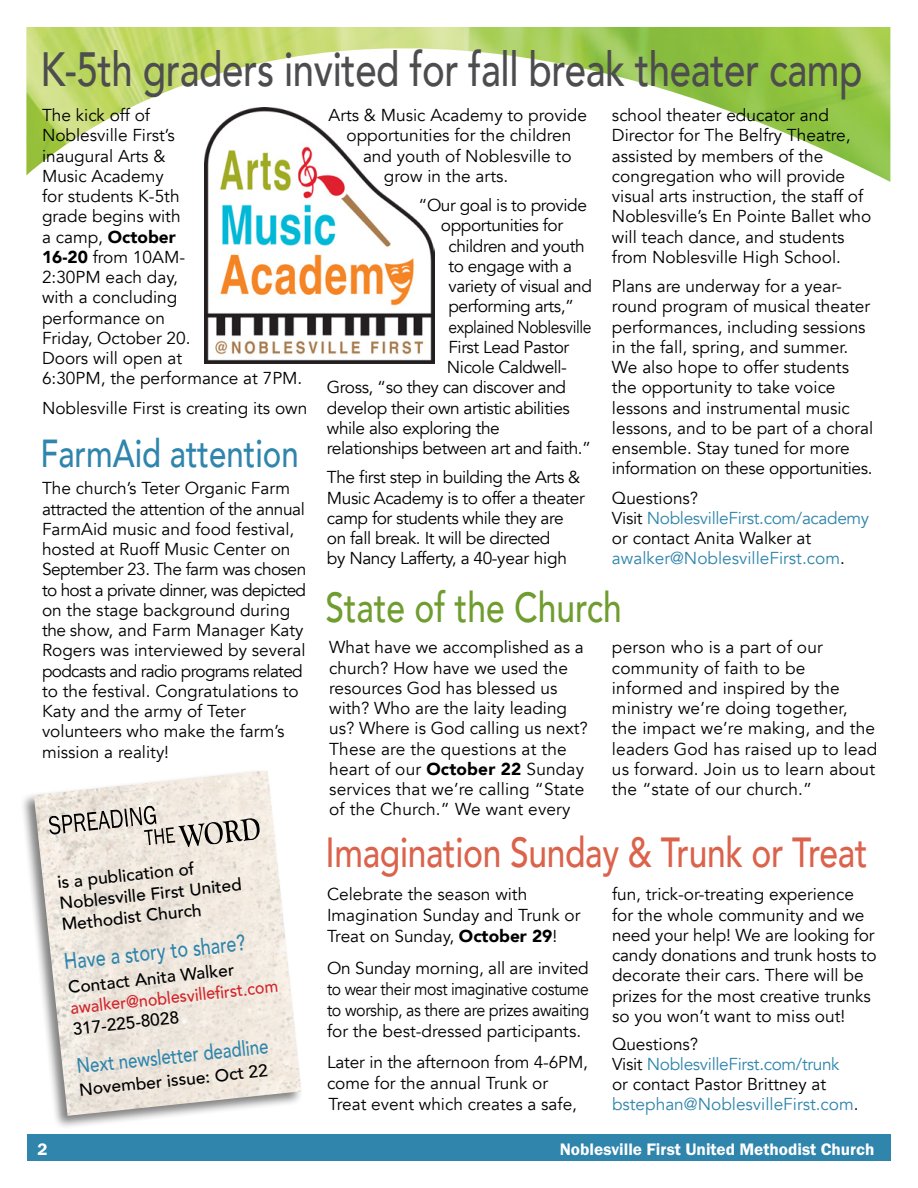
<style>
.page{position:relative;width:918px;height:1188px;background:#fff}
.page>*{position:absolute;margin:0;border:0;box-sizing:border-box;transform-origin:0 0}
.t1{font:500 48px "Avenir";letter-spacing:-.01em;color:#4d4d4f;scale:.8 1}
.t2{font:500 42px "Avenir";letter-spacing:-.01em;color:#db634b;scale:.8 1}
.t3{font:500 42px "Avenir";color:#6f9d2f;scale:.8 1}
.t4{font:500 39px "Avenir";color:#2f85ac;scale:.8 1}
.t5{font:500 22.5px "Avenir";color:#2f85ac;scale:.8 1}
.t6{font:500 21px "Avenir";color:#2f85ac;scale:.8 1}
.t7{font:17.25px/20.2px "Avenir";color:#000}
.t8{font:17.25px/20.2px "Avenir";letter-spacing:-.025em;color:#000}
.t9{font:17.25px/20.2px "Avenir";color:#2f85ac}
.t10{font:500 17.25px/21px "Avenir";color:#000}
.t11{font:600 17.25px "Franklin Gothic FS";color:#fff}
.t12{font:500 17.25px "Avenir";color:#d2232a;scale:.93 1}
.t13{font:17.25px "Avenir";letter-spacing:-.025em;color:#000;scale:.91 1}
.s1{font-weight:900}
.s2{color:#000}
</style>
<div class="page">
<div style="left:27px;top:1134px;width:864px;height:27px;background:#2f85ac"></div>
<img style="left:26px;top:27px;width:864px;height:155px">
<div style="left:20px;top:769px;width:283px;height:361px;background:#000;opacity:.5"></div>
<img style="left:34px;top:771px;width:267px;height:345px">
<svg style="left:49px;top:805px;width:211px;height:42px;background:#c9c3bb"></svg>
<img style="left:205px;top:107px;width:230px;height:257px">
<h1 class="t1" style="left:40px;top:27px;width:1029px">K-5th graders invited for fall break theater camp</h1>
<p class="t7" style="left:42px;top:105px;width:262px">The kick off of<br>Noblesville First’s<br>inaugural Arts &amp;<br>Music Academy<br>for students K-5th<br>grade begins with<br>a camp, <span class="s1">October<br>16-20</span> from 10AM-<br>2:30PM each day,<br>with a concluding<br>performance on<br>Friday, October 20.<br>Doors will open at<br>6:30PM, the performance at 7PM.</p>
<p class="t7" style="left:42px;top:398px;width:267px">Noblesville First is creating its own</p>
<p class="t7" style="left:612px;top:105px;width:261px">school theater educator and<br>Director for The Belfry Theatre, assisted by members of the congregation who will provide visual arts instruction, the staff of<br>Noblesville’s En Pointe Ballet who will teach dance, and students from Noblesville High School.</p>
<p class="t7" style="left:612px;top:276px;width:263px">Plans are underway for a year&shy;round program of musical theater performances, including sessions in the fall, spring, and summer.<br>We also hope to offer students the opportunity to take voice lessons and instrumental music lessons, and to be part of a choral ensemble. Stay tuned for more information on these opportunities.</p>
<p class="t9" style="left:612px;top:488px;width:259px"><span class="s2">Questions?<br>Visit</span> NoblesvilleFirst.com/academy <span class="s2">or contact Anita Walker at </span>awalker@NoblesvilleFirst.com<span class="s2">.</span></p>
<p class="t7" style="left:329px;top:105px;width:260px">Arts &amp; Music Academy to provide</p>
<p class="t7" style="left:346px;top:126px;width:226px">opportunities for the children</p>
<p class="t7" style="left:363px;top:146px;width:210px">and youth of Noblesville to</p>
<p class="t7" style="left:384px;top:166px;width:126px">grow in the arts.</p>
<p class="t8" style="left:418px;top:195px;width:170px">“Our goal is to provide</p>
<p class="t8" style="left:441px;top:216px;width:124px">opportunities for</p>
<p class="t8" style="left:448px;top:236px;width:138px">children and youth</p>
<p class="t8" style="left:448px;top:256px;width:125px">to engage with a</p>
<p class="t8" style="left:448px;top:276px;width:145px">variety of visual and</p>
<p class="t8" style="left:448px;top:297px;width:127px">performing arts,”</p>
<p class="t13" style="left:448px;top:316px;width:159px">explained Noblesville</p>
<p class="t8" style="left:448px;top:337px;width:122px">First Lead Pastor</p>
<p class="t8" style="left:447px;top:357px;width:122px">Nicole Caldwell-</p>
<p class="t8" style="left:327px;top:378px;width:241px">Gross, “so they can discover and</p>
<p class="t8" style="left:327px;top:398px;width:244px">develop their own artistic abilities</p>
<p class="t8" style="left:327px;top:418px;width:174px">while also exploring the</p>
<p class="t8" style="left:327px;top:438px;width:266px">relationships between art and faith.”</p>
<p class="t8" style="left:327px;top:468px;width:259px">The first step in building the Arts &amp; Music Academy is to offer a theater camp for students while they are on fall break. It will be directed<br>by Nancy Lafferty, a 40-year high</p>
<h3 class="t4" style="left:40px;top:419px;width:324px">FarmAid attention</h3>
<p class="t7" style="left:42px;top:479px;width:266px">The church’s Teter Organic Farm attracted the attention of the annual<br>FarmAid music and food festival, hosted at Ruoff Music Center on<br>September 23. The farm was chosen to host a private dinner, was depicted on the stage background during the show, and Farm Manager Katy<br>Rogers was interviewed by several podcasts and radio programs related to the festival. Congratulations to<br>Katy and the army of Teter volunteers who make the farm’s mission a reality!</p>
<h2 class="t3" style="left:326px;top:571px;width:372px">State of the Church</h2>
<p class="t7" style="left:329px;top:638px;width:260px">What have we accomplished as a church? How have we used the resources God has blessed us with? Who are the laity leading us? Where is God calling us next?<br>These are the questions at the heart of our <span class="s1">October 22</span> Sunday services that we’re calling “State of the Church.” We want every</p>
<p class="t7" style="left:612px;top:638px;width:267px">person who is a part of our community of faith to be informed and inspired by the ministry we’re doing together,<br>the impact we’re making, and the leaders God has raised up to lead us forward. Join us to learn about the “state of our church.”</p>
<p class="t10" style="left:56px;top:871px;width:184px;rotate:-6deg">is a publication of<br>Noblesville First United<br>Methodist Church</p>
<h3 class="t5" style="left:62px;top:942px;width:229px;rotate:-6deg">Have a story to share?</h3>
<p class="t10" style="left:67px;top:976px;width:168px;rotate:-6deg">Contact Anita Walker</p>
<p class="t12" style="left:69px;top:993px;width:226px;rotate:-6deg">awalker@noblesvillefi rst.com</p>
<p class="t10" style="left:72px;top:1017px;width:108px;rotate:-6deg">317-225-8028</p>
<p class="t6" style="left:75px;top:1048px;width:242px;rotate:-6deg">Next newsletter deadline</p>
<p class="t10" style="left:78px;top:1078px;width:191px;rotate:-6deg">November issue: Oct 22</p>
<h2 class="t2" style="left:326px;top:816px;width:679px">Imagination Sunday &amp; Trunk or Treat</h2>
<p class="t7" style="left:327px;top:884px;width:255px;line-height:21px">Celebrate the season with<br>Imagination Sunday and Trunk or<br>Treat on Sunday, <span class="s1">October 29</span>!</p>
<p class="t7" style="left:327px;top:958px;width:264px;line-height:21px;text-align:justify">On Sunday morning, all are invited to wear their most imaginative costume to worship, as there are prizes awaiting for the best-dressed participants.</p>
<p class="t7" style="left:327px;top:1052px;width:263px;line-height:21px">Later in the afternoon from 4-6PM, come for the annual Trunk or<br>Treat event which creates a safe,</p>
<p class="t7" style="left:612px;top:885px;width:266px">fun, trick-or-treating experience for the whole community and we need your help! We are looking for candy donations and trunk hosts to decorate their cars. There will be prizes for the most creative trunks so you won’t want to miss out!</p>
<p class="t9" style="left:612px;top:1034px;width:248px"><span class="s2">Questions?<br>Visit</span> NoblesvilleFirst.com/trunk <span class="s2">or contact Pastor Brittney at </span>bstephan@NoblesvilleFirst.com<span class="s2">.</span></p>
<p class="t11" style="left:38px;top:1139px;width:12px">2</p>
<p class="t11" style="left:560px;top:1139px;width:316px">Noblesville First United Methodist Church</p>
</div>
